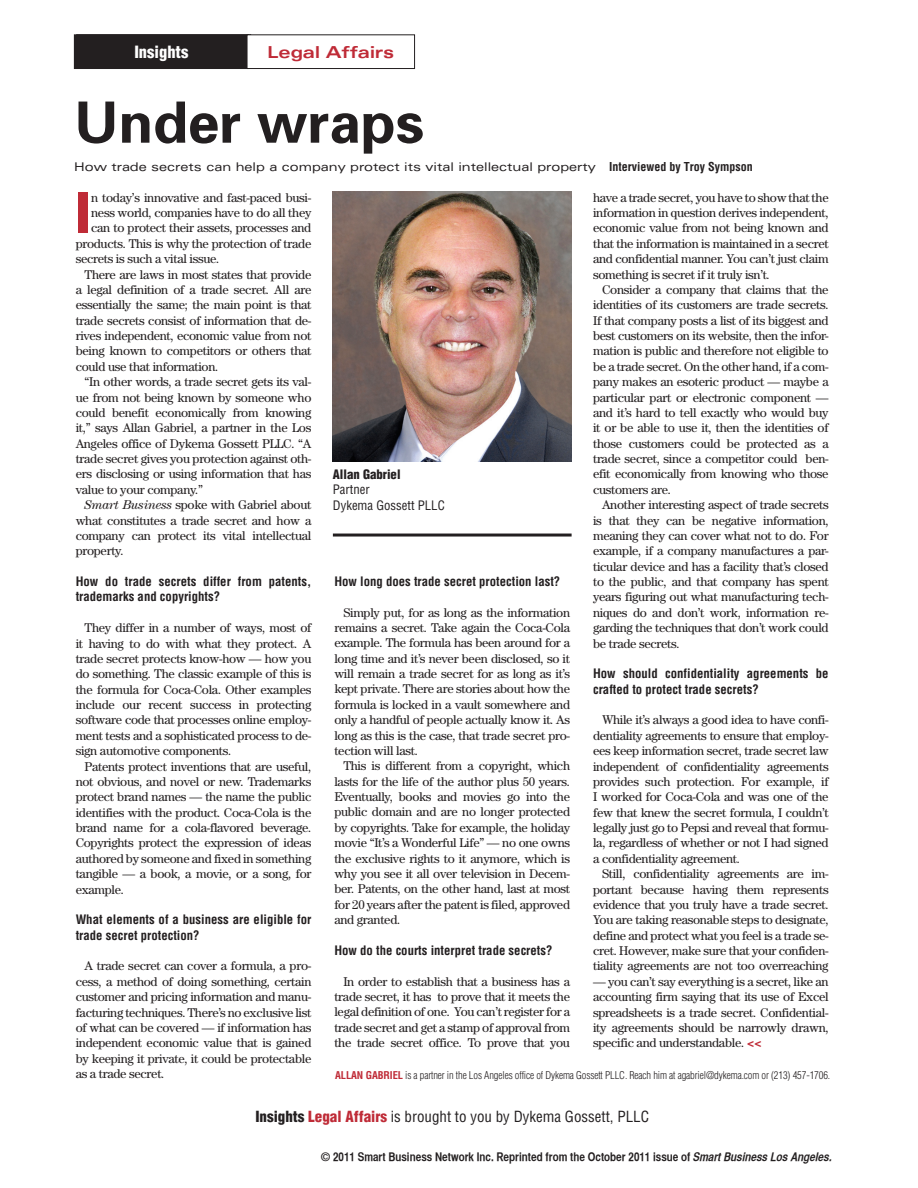
<style>
.page{position:relative;width:918px;height:1188px;background:#fff}
.page>*{position:absolute;margin:0;border:0;box-sizing:border-box;transform-origin:0 0}
.Headline{font:700 57px "Univers";letter-spacing:-.005em;color:#231f20}
.First_Paragraph{font:900 condensed 53.7px "Helvetica";color:#bf2b37}
.t1{font:900 condensed 16.5px "Helvetica";color:#fff}
.Topic{font:700 expanded 16.5px "Univers";color:#bf2b37}
.t2{font:condensed 15px "Helvetica";color:#231f20}
.Content{font:12.75px/15.3px "Century";letter-spacing:-.025em;color:#231f20;text-align:justify}
.Questions{font:700 condensed 12.75px/15.3px "Helvetica";color:#231f20}
.First_Paragraph-2{font:12.75px "Century";letter-spacing:-.025em;color:#231f20}
.Picture_-_Title__Com{font:condensed 12.75px "Helvetica";color:#231f20}
.Picture_-_Name{font:900 condensed 12.75px "Helvetica";color:#231f20}
.Drophead{font:expanded 12px "Univers";color:#231f20}
.t3{font:12px "Helvetica CY Bold";color:#231f20}
.Content-2{font:300 condensed 10.5px "Helvetica";letter-spacing:-.01em;color:#231f20}
.s1{font-family:"Helvetica";font-weight:700;font-stretch:condensed}
.s2{font-weight:700;color:#bf2b37}
.s3{font-style:italic}
.s4{font-weight:900}
.s5{font-weight:900;color:#bf2b37}
</style>
<div class="page">
<div style="left:74px;top:35px;width:174px;height:34px;background:#231f20"></div>
<div style="left:247px;top:35px;width:168px;height:34px;border:1px solid #231f20"></div>
<hr style="left:333px;top:534px;width:239px;height:3px;background:#231f20">
<img style="left:333px;top:192px;width:239px;height:270px">
<p class="t1" style="left:137px;top:42px;width:56px">Insights</p>
<p class="t1" style="left:134px;top:42px;width:56px">Insights</p>
<p class="Topic" style="left:267px;top:43px;width:128px">Legal Affairs</p>
<p class="Headline" style="left:74px;top:88px;width:351px">Under wraps</p>
<p class="Drophead" style="left:74px;top:159px;width:680px">How trade secrets can help a company protect its vital intellectual property <span class="s1">Interviewed by Troy Sympson</span></p>
<p class="First_Paragraph" style="left:76px;top:179px;width:16px">I</p>
<p class="First_Paragraph-2" style="left:91px;top:190px;width:222px">n today’s innovative and fast-paced busi-</p>
<p class="Content" style="left:593px;top:190px;width:237px">have a trade secret, you have to show that the information in question derives independent, economic value from not being known and that the information is maintained in a secret and confidential manner. You can’t just claim something is secret if it truly isn’t.</p>
<p class="Content" style="left:593px;top:282px;width:237px;text-indent:9px">Consider a company that claims that the identities of its customers are trade secrets.<br>If that company posts a list of its biggest and best customers on its website, then the infor&shy;mation is public and therefore not eligible to be a trade secret. On the other hand, if a com&shy;pany makes an esoteric product — maybe a particular part or electronic component — and it’s hard to tell exactly who would buy it or be able to use it, then the identities of those customers could be protected as a trade secret, since a competitor could ben&shy;efit economically from knowing who those customers are.</p>
<p class="Content" style="left:593px;top:497px;width:237px;text-indent:9px">Another interesting aspect of trade secrets is that they can be negative information, meaning they can cover what not to do. For example, if a company manufactures a par&shy;ticular device and has a facility that’s closed to the public, and that company has spent years figuring out what manufacturing tech&shy;niques do and don’t work, information re&shy;garding the techniques that don’t work could be trade secrets.</p>
<p class="Questions" style="left:593px;top:666px;width:237px">How should confidentiality agreements be crafted to protect trade secrets?</p>
<p class="Content" style="left:593px;top:712px;width:237px;text-indent:9px">While it’s always a good idea to have confi&shy;dentiality agreements to ensure that employ&shy;ees keep information secret, trade secret law independent of confidentiality agreements provides such protection. For example, if I worked for Coca-Cola and was one of the few that knew the secret formula, I couldn’t legally just go to Pepsi and reveal that formu&shy;la, regardless of whether or not I had signed a confidentiality agreement.</p>
<p class="Content" style="left:593px;top:866px;width:237px;text-indent:9px">Still, confidentiality agreements are im&shy;portant because having them represents evidence that you truly have a trade secret.<br>You are taking reasonable steps to designate, define and protect what you feel is a trade se&shy;cret. However, make sure that your confiden&shy;tiality agreements are not too overreaching</p>
<p class="Content" style="left:593px;top:974px;width:237px">— you can’t say everything is a secret, like an accounting firm saying that its use of Excel spreadsheets is a trade secret. Confidential&shy;ity agreements should be narrowly drawn, specific and understandable. <span class="s2">&lt;&lt;</span></p>
<p class="Content-2" style="left:335px;top:1069px;width:497px"><span class="s2">ALLAN GABRIEL</span> is a partner in the Los Angeles office of Dykema Gossett PLLC. Reach him at agabriel@dykema.com or (213) 457-1706.</p>
<p class="First_Paragraph-2" style="left:91px;top:205px;width:222px">ness world, companies have to do all they</p>
<p class="First_Paragraph-2" style="left:91px;top:221px;width:222px">can to protect their assets, processes and</p>
<p class="First_Paragraph-2" style="left:76px;top:236px;width:237px">products. This is why the protection of trade</p>
<p class="First_Paragraph-2" style="left:76px;top:251px;width:145px">secrets is such a vital issue.</p>
<p class="Content" style="left:76px;top:266px;width:237px;text-indent:9px">There are laws in most states that provide a legal definition of a trade secret. All are essentially the same; the main point is that trade secrets consist of information that de&shy;rives independent, economic value from not being known to competitors or others that could use that information.</p>
<p class="Content" style="left:76px;top:374px;width:237px;text-indent:9px">“In other words, a trade secret gets its val&shy;ue from not being known by someone who could benefit economically from knowing it,” says Allan Gabriel, a partner in the Los Angeles office of Dykema Gossett PLLC. “A trade secret gives you protection against oth&shy;ers disclosing or using information that has value to your company.”</p>
<p class="Content" style="left:76px;top:497px;width:237px;text-indent:9px"><span class="s3">Smart Business</span> spoke with Gabriel about what constitutes a trade secret and how a company can protect its vital intellectual property.</p>
<p class="Questions" style="left:76px;top:574px;width:237px">How do trade secrets differ from patents, trademarks and copyrights?</p>
<p class="Content" style="left:76px;top:620px;width:237px;text-indent:9px">They differ in a number of ways, most of it having to do with what they protect. A trade secret protects know-how — how you do something. The classic example of this is the formula for Coca-Cola. Other examples include our recent success in protecting software code that processes online employ&shy;ment tests and a sophisticated process to de&shy;sign automotive components.</p>
<p class="Content" style="left:76px;top:758px;width:237px;text-indent:9px">Patents protect inventions that are useful, not obvious, and novel or new. Trademarks protect brand names — the name the public identifies with the product. Coca-Cola is the brand name for a cola-flavored beverage.<br>Copyrights protect the expression of ideas authored by someone and fixed in something tangible — a book, a movie, or a song, for example.</p>
<p class="Questions" style="left:76px;top:912px;width:237px">What elements of a business are eligible for trade secret protection?</p>
<p class="Content" style="left:76px;top:958px;width:237px;text-indent:9px">A trade secret can cover a formula, a pro&shy;cess, a method of doing something, certain customer and pricing information and manu&shy;facturing techniques. There’s no exclusive list of what can be covered — if information has independent economic value that is gained by keeping it private, it could be protectable as a trade secret.</p>
<p class="Picture_-_Name" style="left:333px;top:466px;width:69px">Allan Gabriel</p>
<p class="Picture_-_Title__Com" style="left:333px;top:482px;width:38px">Partner</p>
<p class="Picture_-_Title__Com" style="left:333px;top:497px;width:113px">Dykema Gossett PLLC</p>
<p class="Questions" style="left:334px;top:573px;width:227px">How long does trade secret protection last?</p>
<p class="Content" style="left:334px;top:604px;width:237px;text-indent:9px">Simply put, for as long as the information remains a secret. Take again the Coca-Cola example. The formula has been around for a long time and it’s never been disclosed, so it will remain a trade secret for as long as it’s kept private. There are stories about how the formula is locked in a vault somewhere and only a handful of people actually know it. As long as this is the case, that trade secret pro&shy;tection will last.</p>
<p class="Content" style="left:334px;top:758px;width:237px;text-indent:9px">This is different from a copyright, which lasts for the life of the author plus 50 years.<br>Eventually, books and movies go into the public domain and are no longer protected by copyrights. Take for example, the holiday movie “It’s a Wonderful Life” — no one owns the exclusive rights to it anymore, which is why you see it all over television in Decem&shy;ber. Patents, on the other hand, last at most for 20 years after the patent is filed, approved and granted.</p>
<p class="Questions" style="left:334px;top:942px;width:220px">How do the courts interpret trade secrets?</p>
<p class="Content" style="left:334px;top:973px;width:237px;text-indent:9px">In order to establish that a business has a trade secret, it has to prove that it meets the legal definition of one. You can’t register for a trade secret and get a stamp of approval from the trade secret office. To prove that you</p>
<p class="t2" style="left:255px;top:1107px;width:395px"><span class="s4">Insights</span> <span class="s5">Legal Affairs</span> is brought to you by Dykema Gossett, PLLC</p>
<p class="t3" style="left:321px;top:1150px;width:513px">© 2011 Smart Business Network Inc. Reprinted from the October 2011 issue of <span class="s3">Smart Business Los Angeles.</span></p>
</div>
